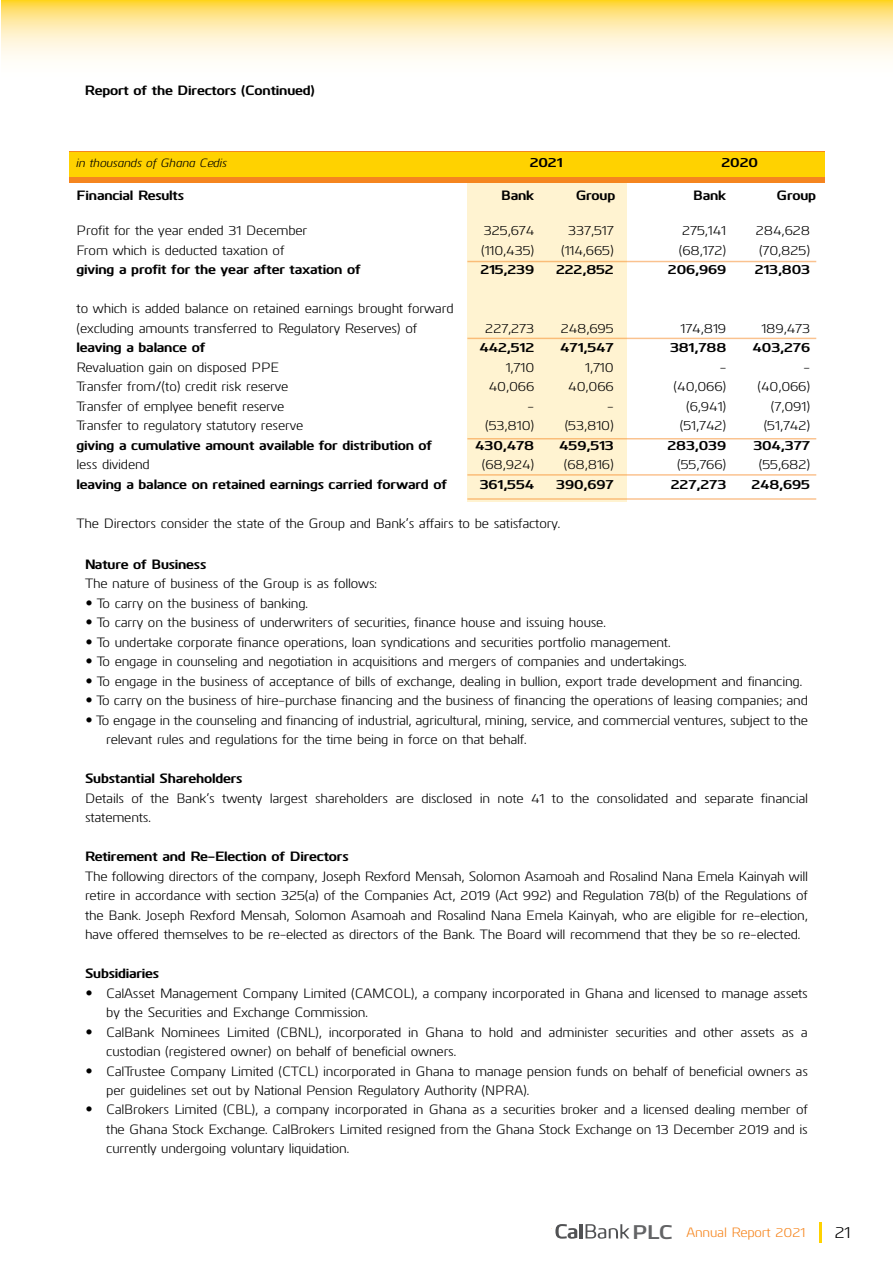
<style>
.page{position:relative;width:893px;height:1263px;background:#fff}
.page>*{position:absolute;margin:0;border:0;box-sizing:border-box;transform-origin:0 0}
.t1{font:16.5px "Kuro";color:#000}
.t2{font:13.5px/19.5px "Kuro";letter-spacing:-.01em;color:#000}
.t3{font:700 13.5px "Kuro";letter-spacing:-.01em;color:#000}
.t4{font:13.5px "Kuro";letter-spacing:-.01em;color:#f6861f}
.t5{font:italic 12px "Kuro";letter-spacing:-.01em;color:#000}
.s1{font-family:"Futura"}
.s2{font-weight:700;font-size:19.8px;color:#636466}
</style>
<div class="page">
<svg style="left:585px;top:1224px;width:44px;height:15px"></svg>
<svg style="left:555px;top:1224px;width:22px;height:15px"></svg>
<hr style="left:579px;top:1224px;width:3px;height:14px;background:#515254">
<hr style="left:819px;top:1222px;width:3px;height:21px;background:#ffd200">
<svg style="left:2px;top:0;width:891px;height:59px;background:#ffecaf"></svg>
<div style="left:467px;top:183px;width:160px;height:319px;background:#fff3d1"></div>
<svg style="left:69px;top:176px;width:755px;height:7px;background:#f6901a"></svg>
<div style="left:69px;top:152px;width:755px;height:24px;background:#ffd200"></div>
<hr style="left:467px;top:261px;width:349px;height:1px;background:#f6861f">
<hr style="left:467px;top:338px;width:349px;height:1px;background:#f6861f">
<hr style="left:467px;top:438px;width:349px;height:1px;background:#f6861f">
<hr style="left:467px;top:474px;width:349px;height:2px;background:#f6861f">
<hr style="left:467px;top:498px;width:349px;height:2px;background:#f6861f">
<p class="t3" style="left:85px;top:80px;width:231px">Report of the Directors (Continued)</p>
<p class="t5" style="left:77px;top:154px;width:152px">in thousands of Ghana Cedis</p>
<p class="t3" style="left:530px;top:152px;width:34px">2021</p>
<p class="t3" style="left:721px;top:152px;width:38px">2020</p>
<p class="t3" style="left:77px;top:185px;width:109px">Financial Results</p>
<p class="t3" style="left:501px;top:185px;width:35px">Bank</p>
<p class="t3" style="left:576px;top:185px;width:41px">Group</p>
<p class="t3" style="left:693px;top:185px;width:35px">Bank</p>
<p class="t3" style="left:777px;top:185px;width:41px">Group</p>
<p class="t2" style="left:77px;top:220px;width:232px">Profit for the year ended 31 December</p>
<p class="t2" style="left:484px;top:220px;width:52px">325,674</p>
<p class="t2" style="left:568px;top:220px;width:47px">337,517</p>
<p class="t2" style="left:682px;top:220px;width:46px">275,141</p>
<p class="t2" style="left:756px;top:220px;width:56px">284,628</p>
<p class="t2" style="left:77px;top:240px;width:209px">From which is deducted taxation of</p>
<p class="t2" style="left:481px;top:240px;width:55px">(110,435)</p>
<p class="t2" style="left:561px;top:240px;width:54px">(114,665)</p>
<p class="t2" style="left:679px;top:240px;width:49px">(68,172)</p>
<p class="t2" style="left:759px;top:240px;width:53px">(70,825)</p>
<p class="t3" style="left:77px;top:260px;width:286px">giving a profit for the year after taxation of</p>
<p class="t3" style="left:480px;top:260px;width:55px">215,239</p>
<p class="t3" style="left:556px;top:260px;width:59px">222,852</p>
<p class="t3" style="left:668px;top:260px;width:60px">206,969</p>
<p class="t3" style="left:755px;top:260px;width:57px">213,803</p>
<p class="t2" style="left:77px;top:298px;width:378px">to which is added balance on retained earnings brought forward (excluding amounts transferred to Regulatory Reserves) of</p>
<p class="t2" style="left:485px;top:318px;width:50px">227,273</p>
<p class="t2" style="left:561px;top:318px;width:55px">248,695</p>
<p class="t2" style="left:681px;top:318px;width:47px">174,819</p>
<p class="t2" style="left:761px;top:318px;width:50px">189,473</p>
<p class="t3" style="left:77px;top:338px;width:130px">leaving a balance of</p>
<p class="t3" style="left:479px;top:338px;width:56px">442,512</p>
<p class="t3" style="left:560px;top:338px;width:55px">471,547</p>
<p class="t3" style="left:670px;top:338px;width:58px">381,788</p>
<p class="t3" style="left:753px;top:338px;width:59px">403,276</p>
<p class="t2" style="left:77px;top:356px;width:204px">Revaluation gain on disposed PPE</p>
<p class="t2" style="left:506px;top:356px;width:30px">1,710</p>
<p class="t2" style="left:585px;top:356px;width:30px">1,710</p>
<p class="t2" style="left:720px;top:356px;width:8px">-</p>
<p class="t2" style="left:803px;top:356px;width:8px">-</p>
<p class="t2" style="left:77px;top:376px;width:213px">Transfer from/(to) credit risk reserve</p>
<p class="t2" style="left:489px;top:376px;width:47px">40,066</p>
<p class="t2" style="left:568px;top:376px;width:47px">40,066</p>
<p class="t2" style="left:674px;top:376px;width:54px">(40,066)</p>
<p class="t2" style="left:757px;top:376px;width:54px">(40,066)</p>
<p class="t2" style="left:77px;top:395px;width:209px">Transfer of emplyee benefit reserve</p>
<p class="t2" style="left:528px;top:395px;width:8px">-</p>
<p class="t2" style="left:607px;top:395px;width:8px">-</p>
<p class="t2" style="left:686px;top:395px;width:42px">(6,941)</p>
<p class="t2" style="left:771px;top:395px;width:41px">(7,091)</p>
<p class="t2" style="left:77px;top:415px;width:228px">Transfer to regulatory statutory reserve</p>
<p class="t2" style="left:485px;top:415px;width:51px">(53,810)</p>
<p class="t2" style="left:565px;top:415px;width:51px">(53,810)</p>
<p class="t2" style="left:680px;top:415px;width:48px">(51,742)</p>
<p class="t2" style="left:764px;top:415px;width:48px">(51,742)</p>
<p class="t3" style="left:77px;top:435px;width:357px">giving a cumulative amount available for distribution of</p>
<p class="t3" style="left:475px;top:435px;width:61px">430,478</p>
<p class="t3" style="left:559px;top:435px;width:56px">459,513</p>
<p class="t3" style="left:667px;top:435px;width:60px">283,039</p>
<p class="t3" style="left:753px;top:435px;width:58px">304,377</p>
<p class="t2" style="left:77px;top:454px;width:75px">less dividend</p>
<p class="t2" style="left:482px;top:454px;width:54px">(68,924)</p>
<p class="t2" style="left:564px;top:454px;width:51px">(68,816)</p>
<p class="t2" style="left:677px;top:454px;width:51px">(55,766)</p>
<p class="t2" style="left:759px;top:454px;width:53px">(55,682)</p>
<p class="t3" style="left:77px;top:474px;width:372px">leaving a balance on retained earnings carried forward of</p>
<p class="t3" style="left:480px;top:474px;width:56px">361,554</p>
<p class="t3" style="left:556px;top:474px;width:59px">390,697</p>
<p class="t3" style="left:671px;top:474px;width:57px">227,273</p>
<p class="t3" style="left:751px;top:474px;width:60px">248,695</p>
<p class="t2" style="left:77px;top:512px;width:485px">The Directors consider the state of the Group and Bank’s affairs to be satisfactory.</p>
<p class="t3" style="left:85px;top:554px;width:123px">Nature of Business</p>
<p class="t2" style="left:85px;top:573px;width:294px">The nature of business of the Group is as follows:</p>
<p class="t2" style="left:85px;top:592px;width:224px"><span class="s1">•</span> To carry on the business of banking.</p>
<p class="t2" style="left:85px;top:612px;width:522px"><span class="s1">•</span> To carry on the business of underwriters of securities, finance house and issuing house.</p>
<p class="t2" style="left:85px;top:631px;width:587px"><span class="s1">•</span> To undertake corporate finance operations, loan syndications and securities portfolio management.</p>
<p class="t2" style="left:85px;top:651px;width:603px"><span class="s1">•</span> To engage in counseling and negotiation in acquisitions and mergers of companies and undertakings.</p>
<p class="t2" style="left:85px;top:670px;width:719px"><span class="s1">•</span> To engage in the business of acceptance of bills of exchange, dealing in bullion, export trade development and financing.</p>
<p class="t2" style="left:85px;top:690px;width:724px"><span class="s1">•</span> To carry on the business of hire-purchase financing and the business of financing the operations of leasing companies; and</p>
<p class="t2" style="left:106px;top:709px;width:703px;text-indent:-21px"><span class="s1">•</span> To engage in the counseling and financing of industrial, agricultural, mining, service, and commercial ventures, subject to the relevant rules and regulations for the time being in force on that behalf.</p>
<p class="t3" style="left:85px;top:768px;width:159px">Substantial Shareholders</p>
<p class="t2" style="left:85px;top:787px;width:724px">Details of the Bank’s twenty largest shareholders are disclosed in note 41 to the consolidated and separate financial statements.</p>
<p class="t3" style="left:85px;top:846px;width:265px">Retirement and Re-Election of Directors</p>
<p class="t2" style="left:85px;top:865px;width:724px;text-align:justify">The following directors of the company, Joseph Rexford Mensah, Solomon Asamoah and Rosalind Nana Emela Kainyah will retire in accordance with section 325(a) of the Companies Act, 2019 (Act 992) and Regulation 78(b) of the Regulations of the Bank. Joseph Rexford Mensah, Solomon Asamoah and Rosalind Nana Emela Kainyah, who are eligible for re-election, have offered themselves to be re-elected as directors of the Bank. The Board will recommend that they be so re-elected.</p>
<p class="t3" style="left:85px;top:963px;width:76px">Subsidiaries</p>
<p class="t2" style="left:106px;top:982px;width:703px;text-indent:-21px"><span class="s1">•</span> CalAsset Management Company Limited (CAMCOL), a company incorporated in Ghana and licensed to manage assets by the Securities and Exchange Commission.</p>
<p class="t2" style="left:106px;top:1021px;width:703px;text-indent:-21px"><span class="s1">•</span> CalBank Nominees Limited (CBNL), incorporated in Ghana to hold and administer securities and other assets as a custodian (registered owner) on behalf of beneficial owners.</p>
<p class="t2" style="left:106px;top:1060px;width:703px;text-indent:-21px"><span class="s1">•</span> CalTrustee Company Limited (CTCL) incorporated in Ghana to manage pension funds on behalf of beneficial owners as per guidelines set out by National Pension Regulatory Authority (NPRA).</p>
<p class="t2" style="left:106px;top:1099px;width:703px;text-align:justify;text-indent:-21px"><span class="s1">•</span> CalBrokers Limited (CBL), a company incorporated in Ghana as a securities broker and a licensed dealing member of the Ghana Stock Exchange. CalBrokers Limited resigned from the Ghana Stock Exchange on 13 December 2019 and is currently undergoing voluntary liquidation.</p>
<p class="t4" style="left:632px;top:1223px;width:174px"><span class="s2">PLC</span> Annual Report 2021</p>
<p class="t1" style="left:835px;top:1220px;width:17px">21</p>
</div>
